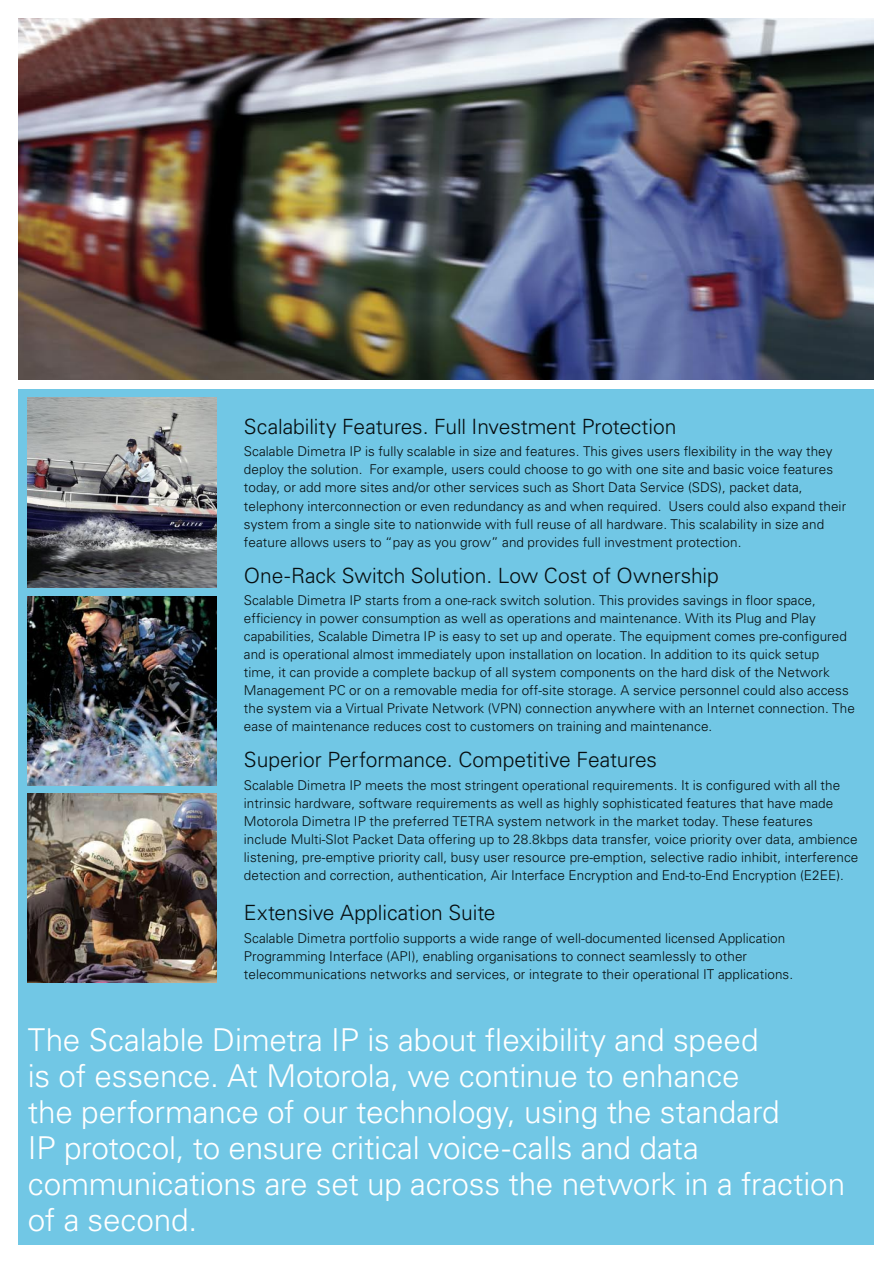
<style>
.page{position:relative;width:893px;height:1263px;background:#fff}
.page>*{position:absolute;margin:0;border:0;box-sizing:border-box;transform-origin:0 0}
.t1{font:300 31.5px/36px "Univers";letter-spacing:-.005em;color:#fff}
.t2{font:300 21px "Univers";letter-spacing:-.005em;color:#121212}
.t3{font:300 13.5px/18px "Univers";letter-spacing:.005em;color:#121212}
</style>
<div class="page">
<img style="left:19px;top:19px;width:855px;height:361px">
<div style="left:19px;top:389px;width:855px;height:855px;background:#71c7e5"></div>
<img style="left:28px;top:398px;width:189px;height:189px">
<img style="left:28px;top:596px;width:189px;height:189px">
<img style="left:27px;top:793px;width:189px;height:189px">
<h2 class="t2" style="left:244px;top:414px;width:434px">Scalability Features. Full Investment Protection</h2>
<p class="t3" style="left:244px;top:442px;width:604px">Scalable Dimetra IP is fully scalable in size and features. This gives users flexibility in the way they deploy the solution. For example, users could choose to go with one site and basic voice features today, or add more sites and/or other services such as Short Data Service (SDS), packet data, telephony interconnection or even redundancy as and when required. Users could also expand their system from a single site to nationwide with full reuse of all hardware. This scalability in size and feature allows users to “pay as you grow” and provides full investment protection.</p>
<h2 class="t2" style="left:244px;top:562px;width:476px">One-Rack Switch Solution. Low Cost of Ownership</h2>
<p class="t3" style="left:244px;top:591px;width:613px">Scalable Dimetra IP starts from a one-rack switch solution. This provides savings in floor space, efficiency in power consumption as well as operations and maintenance. With its Plug and Play capabilities, Scalable Dimetra IP is easy to set up and operate. The equipment comes pre-configured and is operational almost immediately upon installation on location. In addition to its quick setup<br>time, it can provide a complete backup of all system components on the hard disk of the Network Management PC or on a removable media for off-site storage. A service personnel could also access the system via a Virtual Private Network (VPN) connection anywhere with an Internet connection. The ease of maintenance reduces cost to customers on training and maintenance.</p>
<h2 class="t2" style="left:244px;top:747px;width:415px">Superior Performance. Competitive Features</h2>
<p class="t3" style="left:244px;top:775px;width:616px">Scalable Dimetra IP meets the most stringent operational requirements. It is configured with all the intrinsic hardware, software requirements as well as highly sophisticated features that have made Motorola Dimetra IP the preferred TETRA system network in the market today. These features include Multi-Slot Packet Data offering up to 28.8kbps data transfer, voice priority over data, ambience listening, pre-emptive priority call, busy user resource pre-emption, selective radio inhibit, interference detection and correction, authentication, Air Interface Encryption and End-to-End Encryption (E2EE).</p>
<h2 class="t2" style="left:244px;top:900px;width:253px">Extensive Application Suite</h2>
<p class="t3" style="left:244px;top:928px;width:551px">Scalable Dimetra portfolio supports a wide range of well-documented licensed Application<br>Programming Interface (API), enabling organisations to connect seamlessly to other telecommunications networks and services, or integrate to their operational IT applications.</p>
<p class="t1" style="left:28px;top:1020px;width:819px">The Scalable Dimetra IP is about flexibility and speed<br>is of essence. At Motorola, we continue to enhance<br>the performance of our technology, using the standard<br>IP protocol, to ensure critical voice-calls and data communications are set up across the network in a fraction of a second.</p>
</div>
